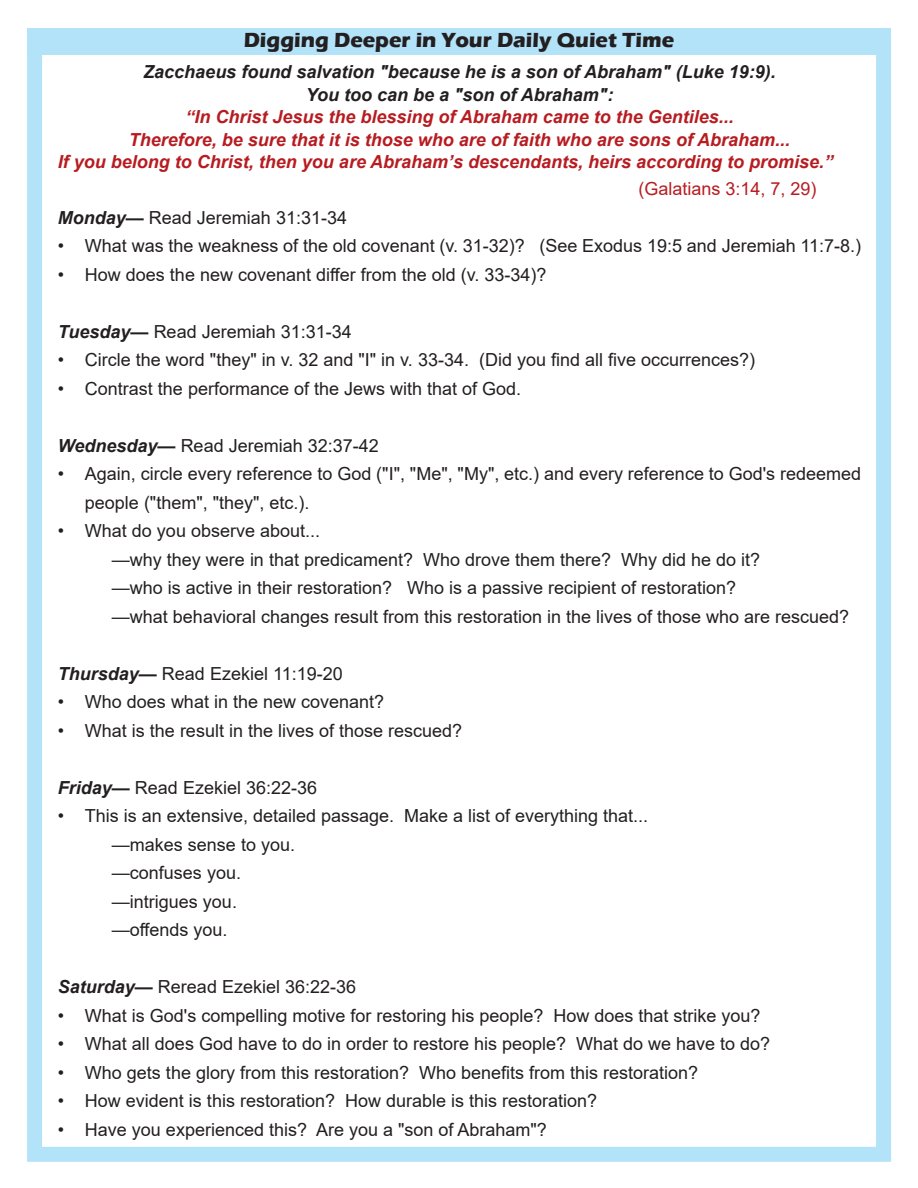
<style>
.page{position:relative;width:918px;height:1188px;background:#fff}
.page>*{position:absolute;margin:0;border:0;box-sizing:border-box;transform-origin:0 0}
.t1{font:700 21px "Eras ITC";color:#231f20}
.t2{font:18px/28.5px "Arial";color:#231f20}
.t3{font:italic 700 18px "Arial";color:#b71c21}
.t4{font:italic 700 18px "Arial";color:#231f20}
.t5{font:18px "Arial";color:#b71c21}
.s1{font-weight:700;font-style:italic}
</style>
<div class="page">
<div style="left:27px;top:34px;width:864px;height:1128px;border:15px solid #b3e3f9"></div>
<div style="left:27px;top:28px;width:864px;height:27px;background:#b3e3f9"></div>
<p class="t1" style="left:244px;top:28px;width:432px">Digging Deeper in Your Daily Quiet Time</p>
<p class="t4" style="left:143px;top:60px;width:634px">Zacchaeus found salvation "because he is a son of Abraham" (Luke 19:9).</p>
<p class="t4" style="left:306px;top:82px;width:309px">You too can be a "son of Abraham":</p>
<p class="t3" style="left:185px;top:105px;width:550px">“In Christ Jesus the blessing of Abraham came to the Gentiles...</p>
<p class="t3" style="left:129px;top:127px;width:663px">Therefore, be sure that it is those who are of faith who are sons of Abraham...</p>
<p class="t3" style="left:58px;top:150px;width:777px">If you belong to Christ, then you are Abraham’s descendants, heirs according to promise.”</p>
<p class="t5" style="left:638px;top:177px;width:180px">(Galatians 3:14, 7, 29)</p>
<p class="t2" style="left:58px;top:203px;width:291px"><span class="s1">Monday—</span> Read Jeremiah 31:31-34</p>
<p class="t2" style="left:58px;top:232px;width:805px">• What was the weakness of the old covenant (v. 31-32)? (See Exodus 19:5 and Jeremiah 11:7-8.)</p>
<p class="t2" style="left:58px;top:260px;width:490px">• How does the new covenant differ from the old (v. 33-34)?</p>
<p class="t2" style="left:58px;top:317px;width:295px"><span class="s1">Tuesday—</span> Read Jeremiah 31:31-34</p>
<p class="t2" style="left:58px;top:346px;width:699px">• Circle the word "they" in v. 32 and "I" in v. 33-34. (Did you find all five occurrences?)</p>
<p class="t2" style="left:58px;top:374px;width:465px">• Contrast the performance of the Jews with that of God.</p>
<p class="t2" style="left:58px;top:431px;width:322px"><span class="s1">Wednesday—</span> Read Jeremiah 32:37-42</p>
<p class="t2" style="left:85px;top:460px;width:778px;text-indent:-27px">• Again, circle every reference to God ("I", "Me", "My", etc.) and every reference to God's redeemed people ("them", "they", etc.).</p>
<p class="t2" style="left:58px;top:517px;width:264px">• What do you observe about...</p>
<p class="t2" style="left:112px;top:545px;width:650px">—why they were in that predicament? Who drove them there? Why did he do it?</p>
<p class="t2" style="left:112px;top:574px;width:626px">—who is active in their restoration? Who is a passive recipient of restoration?</p>
<p class="t2" style="left:112px;top:602px;width:739px">—what behavioral changes result from this restoration in the lives of those who are rescued?</p>
<p class="t2" style="left:58px;top:659px;width:286px"><span class="s1">Thursday—</span> Read Ezekiel 11:19-20</p>
<p class="t2" style="left:58px;top:688px;width:328px">• Who does what in the new covenant?</p>
<p class="t2" style="left:58px;top:716px;width:406px">• What is the result in the lives of those rescued?</p>
<p class="t2" style="left:58px;top:773px;width:261px"><span class="s1">Friday—</span> Read Ezekiel 36:22-36</p>
<p class="t2" style="left:58px;top:802px;width:592px">• This is an extensive, detailed passage. Make a list of everything that...</p>
<p class="t2" style="left:112px;top:830px;width:185px">—makes sense to you.</p>
<p class="t2" style="left:112px;top:859px;width:131px">—confuses you.</p>
<p class="t2" style="left:112px;top:887px;width:127px">—intrigues you.</p>
<p class="t2" style="left:112px;top:916px;width:117px">—offends you.</p>
<p class="t2" style="left:58px;top:973px;width:300px"><span class="s1">Saturday—</span> Reread Ezekiel 36:22-36</p>
<p class="t2" style="left:58px;top:1001px;width:704px">• What is God's compelling motive for restoring his people? How does that strike you?</p>
<p class="t2" style="left:58px;top:1030px;width:714px">• What all does God have to do in order to restore his people? What do we have to do?</p>
<p class="t2" style="left:58px;top:1058px;width:642px">• Who gets the glory from this restoration? Who benefits from this restoration?</p>
<p class="t2" style="left:58px;top:1087px;width:541px">• How evident is this restoration? How durable is this restoration?</p>
<p class="t2" style="left:58px;top:1115px;width:491px">• Have you experienced this? Are you a "son of Abraham"?</p>
</div>
